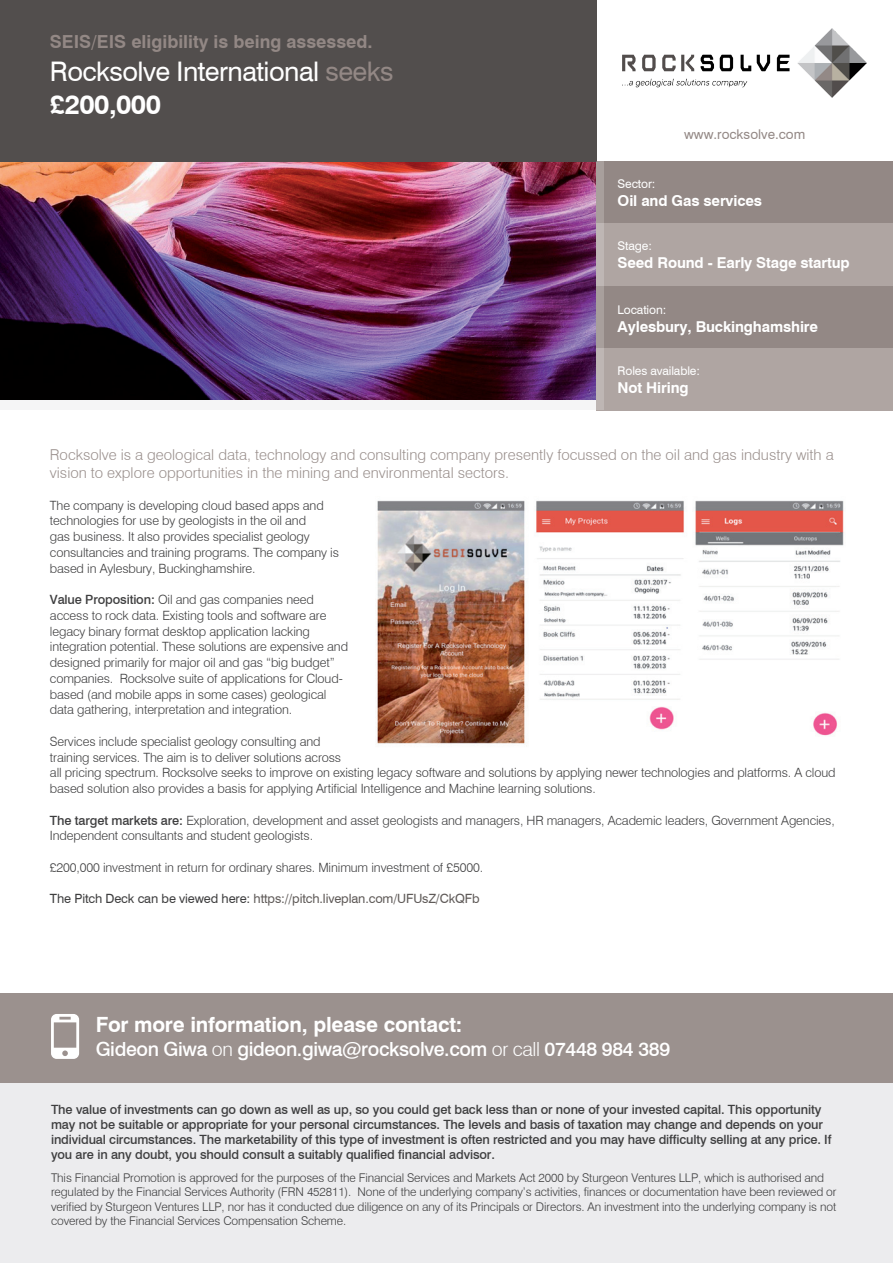
<style>
.page{position:relative;width:893px;height:1263px;background:#fff}
.page>*{position:absolute;margin:0;border:0;box-sizing:border-box;transform-origin:0 0}
.t1{font:27px/33px "Swiss 721 BT";letter-spacing:-.02em;color:#fff}
.t2{font:700 21px "Swiss 721 BT";letter-spacing:-.01em;color:#fff}
.t3{font:500 19.5px "Swiss 721 BT";letter-spacing:-.02em;color:#fff}
.t4{font:700 18px "Swiss 721 BT";color:#938885}
.t5{font:300 15px/18px "Swiss 721 BT";color:#9b918e}
.t6{font:700 15px "Swiss 721 BT";letter-spacing:-.01em;color:#fff}
.t7{font:13.5px "Swiss 721 BT";color:#938885}
.t8{font:300 12.75px/15.8px "Swiss 721 BT";letter-spacing:-.01em;color:#3e3e3f}
.t9{font:500 12.75px/15px "Swiss 721 BT";letter-spacing:-.01em;color:#3e3e3f}
.t10{font:12.75px "Swiss 721 BT";letter-spacing:-.01em;color:#5f5a58}
.t11{font:300 12px/14.2px "Swiss 721 BT";letter-spacing:-.01em;color:#3e3e3f}
.t12{font:12px "Swiss 721 BT";letter-spacing:-.01em;color:#fff}
.s1{color:#938885}
.s2{font-weight:700}
.s3{font-weight:500}
.s4{color:#3e3e3f}
.s5{font-weight:300}
</style>
<div class="page">
<div style="left:0;top:162px;width:596px;height:248px;background:#f5f5f6"></div>
<img style="left:0;top:162px;width:596px;height:238px">
<div style="left:596px;top:162px;width:297px;height:62px;background:#938885"></div>
<div style="left:596px;top:224px;width:297px;height:62px;background:#afa5a2"></div>
<div style="left:596px;top:286px;width:297px;height:62px;background:#938885"></div>
<div style="left:596px;top:348px;width:297px;height:62px;background:#afa5a2"></div>
<div style="left:0;top:0;width:596px;height:162px;background:#524e4d"></div>
<img style="left:623px;top:28px;width:244px;height:69px">
<svg style="left:596px;top:162px;width:8px;height:248px;background:#b3aaa8"></svg>
<div style="left:0;top:993px;width:893px;height:90px;background:#9b918e"></div>
<div style="left:0;top:1083px;width:893px;height:180px;background:#ececee"></div>
<svg style="left:51px;top:1014px;width:28px;height:45px"></svg>
<img style="left:376px;top:500px;width:468px;height:246px">
<h3 class="t4" style="left:50px;top:30px;width:324px">SEIS/EIS eligibility is being assessed.</h3>
<h1 class="t1" style="left:50px;top:55px;width:345px">Rocksolve International <span class="s1">seeks </span><span class="s2">£200,000</span></h1>
<p class="t7" style="left:684px;top:126px;width:123px">www.rocksolve.com</p>
<p class="t12" style="left:618px;top:177px;width:39px">Sector:</p>
<p class="t6" style="left:618px;top:192px;width:146px">Oil and Gas services</p>
<p class="t12" style="left:618px;top:239px;width:36px">Stage:</p>
<p class="t6" style="left:618px;top:254px;width:234px">Seed Round - Early Stage startup</p>
<p class="t12" style="left:618px;top:302px;width:50px">Location:</p>
<p class="t6" style="left:618px;top:317px;width:202px">Aylesbury, Buckinghamshire</p>
<p class="t12" style="left:618px;top:363px;width:84px">Roles available:</p>
<p class="t6" style="left:618px;top:378px;width:73px">Not Hiring</p>
<p class="t5" style="left:50px;top:446px;width:785px">Rocksolve is a geological data, technology and consulting company presently focussed on the oil and gas industry with a vision to explore opportunities in the mining and environmental sectors.</p>
<p class="t8" style="left:50px;top:497px;width:290px">The company is developing cloud based apps and technologies for use by geologists in the oil and<br>gas business. It also provides specialist geology consultancies and training programs. The company is based in Aylesbury, Buckinghamshire.</p>
<p class="t8" style="left:50px;top:591px;width:300px"><span class="s3">Value Proposition:</span> Oil and gas companies need access to rock data. Existing tools and software are legacy binary format desktop application lacking integration potential. These solutions are expensive and designed primarily for major oil and gas “big budget” companies. Rocksolve suite of applications for Cloud&shy;based (and mobile apps in some cases) geological data gathering, interpretation and integration.</p>
<p class="t8" style="left:50px;top:733px;width:787px">Services include specialist geology consulting and<br>training services. The aim is to deliver solutions across<br>all pricing spectrum. Rocksolve seeks to improve on existing legacy software and solutions by applying newer technologies and platforms. A cloud based solution also provides a basis for applying Artificial Intelligence and Machine learning solutions.</p>
<p class="t8" style="left:50px;top:812px;width:786px"><span class="s3">The target markets are:</span> Exploration, development and asset geologists and managers, HR managers, Academic leaders, Government Agencies,<br>Independent consultants and student geologists.</p>
<p class="t8" style="left:50px;top:859px;width:435px">£200,000 investment in return for ordinary shares. Minimum investment of £5000.</p>
<p class="t10" style="left:50px;top:891px;width:431px"><span class="s4">The Pitch Deck can be viewed here:</span> https://pitch.liveplan.com/UFUsZ/CkQFb</p>
<h2 class="t2" style="left:96px;top:1012px;width:368px">For more information, please contact:</h2>
<h3 class="t3" style="left:96px;top:1037px;width:576px">Gideon Giwa <span class="s5">on</span> gideon.giwa@rocksolve.com <span class="s5">or call</span> 07448 984 389</h3>
<p class="t9" style="left:51px;top:1102px;width:782px">The value of investments can go down as well as up, so you could get back less than or none of your invested capital. This opportunity may not be suitable or appropriate for your personal circumstances. The levels and basis of taxation may change and depends on your individual circumstances. The marketability of this type of investment is often restricted and you may have difficulty selling at any price. If you are in any doubt, you should consult a suitably qualified financial advisor.</p>
<p class="t11" style="left:51px;top:1170px;width:787px">This Financial Promotion is approved for the purposes of the Financial Services and Markets Act 2000 by Sturgeon Ventures LLP, which is authorised and regulated by the Financial Services Authority (FRN 452811). None of the underlying company’s activities, finances or documentation have been reviewed or verified by Sturgeon Ventures LLP, nor has it conducted due diligence on any of its Principals or Directors. An investment into the underlying company is not covered by the Financial Services Compensation Scheme.</p>
</div>
